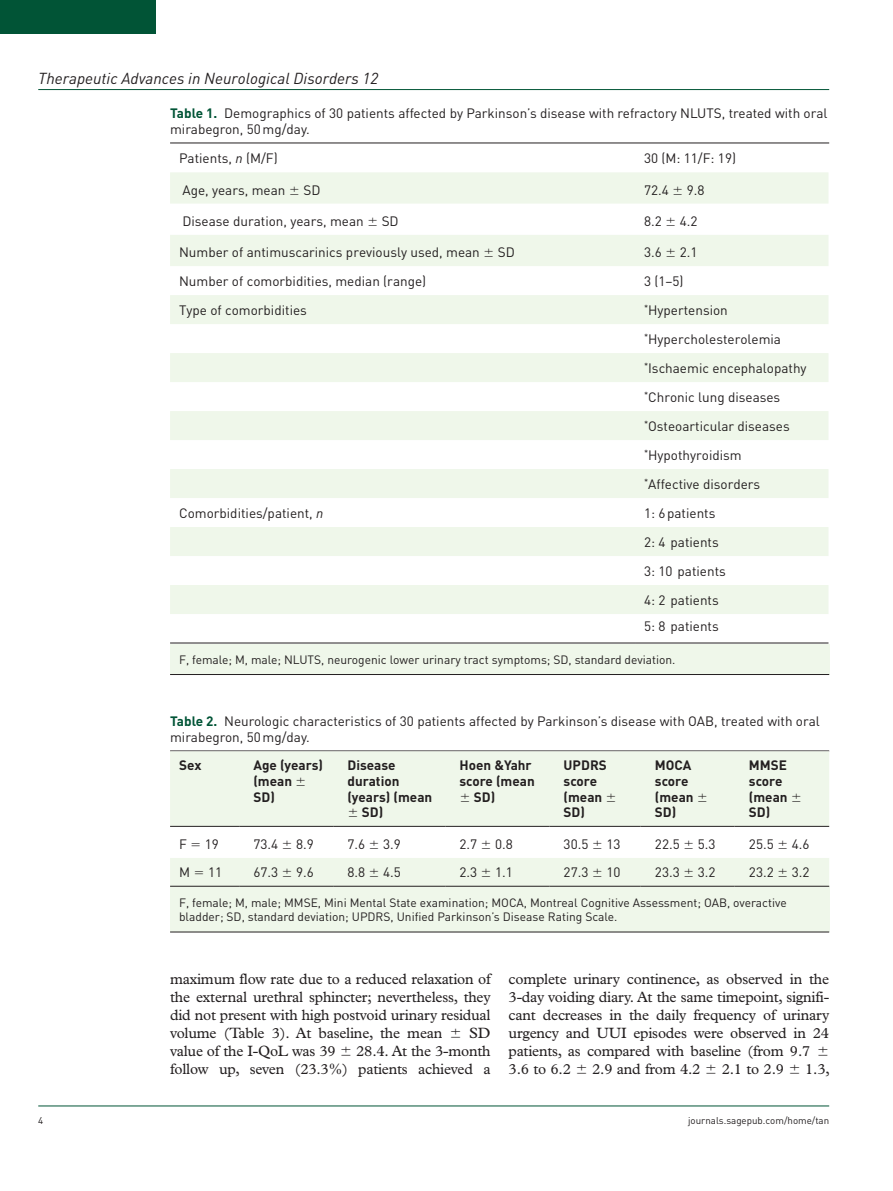
<style>
.page{position:relative;width:893px;height:1191px;background:#fff}
.page>*{position:absolute;margin:0;border:0;box-sizing:border-box;transform-origin:0 0}
.t1{font:italic 15.75px "DIN";color:#231f20}
.t2{font:15px/18px "Plantin Std";letter-spacing:-.015em;color:#231f20;text-align:justify}
.t3{font:13.5px/29px "DIN";color:#231f20}
.t4{font:700 13.5px/15.8px "DIN";color:#231f20}
.t5{font:12px/14.2px "DIN";color:#231f20}
.t6{font:9.75px "DIN";color:#231f20}
.s1{font-weight:700;color:#015436}
.s2{font-style:italic}
</style>
<div class="page">
<hr style="left:38px;top:89px;width:791px;height:1px;background:#015436">
<hr style="left:38px;top:1105px;width:791px;height:1px;background:#015436">
<div style="left:0;top:0;width:155px;height:34px;background:#015436"></div>
<div style="left:170px;top:644px;width:659px;height:31px;background:#eff7ea"></div>
<div style="left:170px;top:886px;width:659px;height:46px;background:#eff7ea"></div>
<hr style="left:170px;top:143px;width:659px;height:1px;background:#231f20">
<hr style="left:170px;top:674px;width:659px;height:1px;background:#231f20">
<svg style="left:170px;top:172px;width:658px;height:326px;fill:#eff7ea"></svg>
<svg style="left:170px;top:527px;width:658px;height:87px;fill:#eff7ea"></svg>
<hr style="left:635px;top:642px;width:193px;height:1px;background:#231f20">
<hr style="left:170px;top:642px;width:465px;height:1px;background:#231f20">
<hr style="left:170px;top:750px;width:659px;height:1px;background:#231f20">
<hr style="left:170px;top:931px;width:659px;height:1px;background:#231f20">
<div style="left:170px;top:751px;width:659px;height:135px;background:#eff7ea"></div>
<hr style="left:170px;top:886px;width:69px;height:1px;background:#231f20">
<hr style="left:239px;top:886px;width:94px;height:1px;background:#231f20">
<hr style="left:333px;top:886px;width:112px;height:1px;background:#231f20">
<hr style="left:445px;top:886px;width:104px;height:1px;background:#231f20">
<hr style="left:549px;top:886px;width:92px;height:1px;background:#231f20">
<hr style="left:641px;top:886px;width:94px;height:1px;background:#231f20">
<hr style="left:735px;top:886px;width:94px;height:1px;background:#231f20">
<svg style="left:290px;top:186px;width:8px;height:8px"></svg>
<svg style="left:674px;top:186px;width:8px;height:8px"></svg>
<svg style="left:369px;top:217px;width:8px;height:8px"></svg>
<svg style="left:667px;top:217px;width:8px;height:8px"></svg>
<svg style="left:485px;top:249px;width:8px;height:8px"></svg>
<svg style="left:667px;top:249px;width:8px;height:8px"></svg>
<svg style="left:297px;top:777px;width:8px;height:8px"></svg>
<svg style="left:349px;top:809px;width:8px;height:8px"></svg>
<svg style="left:461px;top:793px;width:8px;height:8px"></svg>
<svg style="left:607px;top:793px;width:8px;height:8px"></svg>
<svg style="left:698px;top:793px;width:8px;height:8px"></svg>
<svg style="left:792px;top:793px;width:8px;height:8px"></svg>
<svg style="left:170px;top:826px;width:659px;height:32px"></svg>
<svg style="left:195px;top:871px;width:8px;height:3px"></svg>
<svg style="left:283px;top:869px;width:8px;height:8px"></svg>
<svg style="left:370px;top:869px;width:8px;height:8px"></svg>
<svg style="left:482px;top:869px;width:8px;height:8px"></svg>
<svg style="left:593px;top:869px;width:8px;height:8px"></svg>
<svg style="left:685px;top:869px;width:8px;height:8px"></svg>
<svg style="left:779px;top:869px;width:8px;height:8px"></svg>
<p class="t1" style="left:38px;top:68px;width:341px">Therapeutic Advances in Neurological Disorders 12</p>
<p class="t3" style="left:170px;top:105px;width:659px;line-height:15.8px"><span class="s1">Table 1.</span> Demographics of 30 patients affected by Parkinson’s disease with refractory NLUTS, treated with oral mirabegron, 50mg/day.</p>
<p class="t3" style="left:179px;top:144px;width:100px">Patients, <span class="s2">n</span> (M/F)</p>
<p class="t3" style="left:644px;top:144px;width:94px">30 (M: 11/F: 19)</p>
<p class="t3" style="left:182px;top:175px;width:104px">Age, years, mean</p>
<p class="t3" style="left:303px;top:175px;width:19px">SD</p>
<p class="t3" style="left:644px;top:175px;width:26px">72.4</p>
<p class="t3" style="left:687px;top:175px;width:19px">9.8</p>
<p class="t3" style="left:182px;top:206px;width:183px">Disease duration, years, mean</p>
<p class="t3" style="left:382px;top:206px;width:19px">SD</p>
<p class="t3" style="left:644px;top:206px;width:19px">8.2</p>
<p class="t3" style="left:680px;top:206px;width:19px">4.2</p>
<p class="t3" style="left:179px;top:237px;width:302px">Number of antimuscarinics previously used, mean</p>
<p class="t3" style="left:498px;top:237px;width:19px">SD</p>
<p class="t3" style="left:644px;top:237px;width:19px">3.6</p>
<p class="t3" style="left:680px;top:237px;width:19px">2.1</p>
<p class="t3" style="left:179px;top:266px;width:249px">Number of comorbidities, median (range)</p>
<p class="t3" style="left:644px;top:266px;width:41px">3 (1–5)</p>
<p class="t3" style="left:179px;top:295px;width:129px">Type of comorbidities</p>
<p class="t3" style="left:644px;top:295px;width:164px"><sup>*</sup>Hypertension <sup>*</sup>Hypercholesterolemia <sup>*</sup>Ischaemic encephalopathy <sup>*</sup>Chronic lung diseases <sup>*</sup>Osteoarticular diseases <sup>*</sup>Hypothyroidism<br><sup>*</sup>Affective disorders</p>
<p class="t3" style="left:179px;top:498px;width:146px">Comorbidities/patient, <span class="s2">n</span></p>
<p class="t3" style="left:644px;top:498px;width:83px">1: 6patients<br>2: 4 patients<br>3: 10 patients<br>4: 2 patients</p>
<p class="t3" style="left:644px;top:611px;width:76px">5: 8 patients</p>
<p class="t5" style="left:179px;top:652px;width:498px">F, female; M, male; NLUTS, neurogenic lower urinary tract symptoms; SD, standard deviation.</p>
<p class="t3" style="left:170px;top:713px;width:651px;line-height:15.8px"><span class="s1">Table 2.</span> Neurologic characteristics of 30 patients affected by Parkinson’s disease with OAB, treated with oral mirabegron, 50mg/day.</p>
<p class="t4" style="left:179px;top:756px;width:24px">Sex</p>
<p class="t4" style="left:253px;top:756px;width:71px">Age (years) (mean<br>SD)</p>
<p class="t4" style="left:347px;top:756px;width:50px">Disease</p>
<p class="t4" style="left:459px;top:756px;width:74px">Hoen &amp;Yahr</p>
<p class="t4" style="left:459px;top:772px;width:77px">score (mean</p>
<p class="t4" style="left:474px;top:788px;width:23px">SD)</p>
<p class="t4" style="left:564px;top:757px;width:45px">UPDRS score (mean<br>SD)</p>
<p class="t4" style="left:655px;top:757px;width:40px">MOCA score (mean<br>SD)</p>
<p class="t4" style="left:749px;top:757px;width:40px">MMSE score (mean<br>SD)</p>
<p class="t4" style="left:347px;top:772px;width:54px">duration</p>
<p class="t4" style="left:347px;top:788px;width:86px">(years) (mean</p>
<p class="t4" style="left:362px;top:804px;width:23px">SD)</p>
<p class="t3" style="left:179px;top:829px;width:9px">F</p>
<p class="t3" style="left:205px;top:829px;width:16px">19</p>
<p class="t3" style="left:253px;top:829px;width:26px">73.4</p>
<p class="t3" style="left:296px;top:829px;width:19px">8.9</p>
<p class="t3" style="left:347px;top:829px;width:19px">7.6</p>
<p class="t3" style="left:383px;top:829px;width:19px">3.9</p>
<p class="t3" style="left:460px;top:829px;width:19px">2.7</p>
<p class="t3" style="left:495px;top:829px;width:19px">0.8</p>
<p class="t3" style="left:564px;top:829px;width:26px">30.5</p>
<p class="t3" style="left:606px;top:829px;width:16px">13</p>
<p class="t3" style="left:655px;top:829px;width:26px">22.5</p>
<p class="t3" style="left:698px;top:829px;width:19px">5.3</p>
<p class="t3" style="left:749px;top:829px;width:26px">25.5</p>
<p class="t3" style="left:792px;top:829px;width:19px">4.6</p>
<p class="t3" style="left:179px;top:857px;width:13px">M</p>
<p class="t3" style="left:208px;top:857px;width:16px">11</p>
<p class="t3" style="left:253px;top:857px;width:26px">67.3</p>
<p class="t3" style="left:296px;top:857px;width:19px">9.6</p>
<p class="t3" style="left:347px;top:857px;width:19px">8.8</p>
<p class="t3" style="left:383px;top:857px;width:19px">4.5</p>
<p class="t3" style="left:460px;top:857px;width:19px">2.3</p>
<p class="t3" style="left:495px;top:857px;width:19px">1.1</p>
<p class="t3" style="left:564px;top:857px;width:26px">27.3</p>
<p class="t3" style="left:606px;top:857px;width:16px">10</p>
<p class="t3" style="left:655px;top:857px;width:26px">23.3</p>
<p class="t3" style="left:698px;top:857px;width:19px">3.2</p>
<p class="t3" style="left:749px;top:857px;width:26px">23.2</p>
<p class="t3" style="left:792px;top:857px;width:19px">3.2</p>
<p class="t5" style="left:179px;top:895px;width:609px">F, female; M, male; MMSE, Mini Mental State examination; MOCA, Montreal Cognitive Assessment; OAB, overactive bladder; SD, standard deviation; UPDRS, Unified Parkinson’s Disease Rating Scale.</p>
<p class="t2" style="left:170px;top:970px;width:322px">maximum flow rate due to a reduced relaxation of the external urethral sphincter; nevertheless, they did not present with high postvoid urinary residual volume (Table 3). At baseline, the mean</p>
<p class="t2" style="left:469px;top:1024px;width:23px">SD</p>
<p class="t2" style="left:170px;top:1042px;width:167px">value of the I-QoL was 39</p>
<p class="t2" style="left:170px;top:1042px;width:322px;text-align:right">28.4. At the 3-month<br>follow up, seven (23.3%) patients achieved a</p>
<p class="t2" style="left:509px;top:970px;width:322px;text-align:left">complete urinary continence, as observed in the 3-day voiding diary. At the same timepoint, signifi&shy;cant decreases in the daily frequency of urinary urgency and UUI episodes were observed in 24 patients, as compared with baseline (from 9.7<br>3.6 to 6.2</p>
<p class="t2" style="left:592px;top:1060px;width:110px">2.9 and from 4.2</p>
<p class="t2" style="left:722px;top:1060px;width:64px">2.1 to 2.9</p>
<p class="t2" style="left:805px;top:1060px;width:26px">1.3,</p>
<p class="t6" style="left:38px;top:1114px;width:7px">4</p>
<p class="t6" style="left:688px;top:1114px;width:143px">journals.sagepub.com/home/tan</p>
</div>
